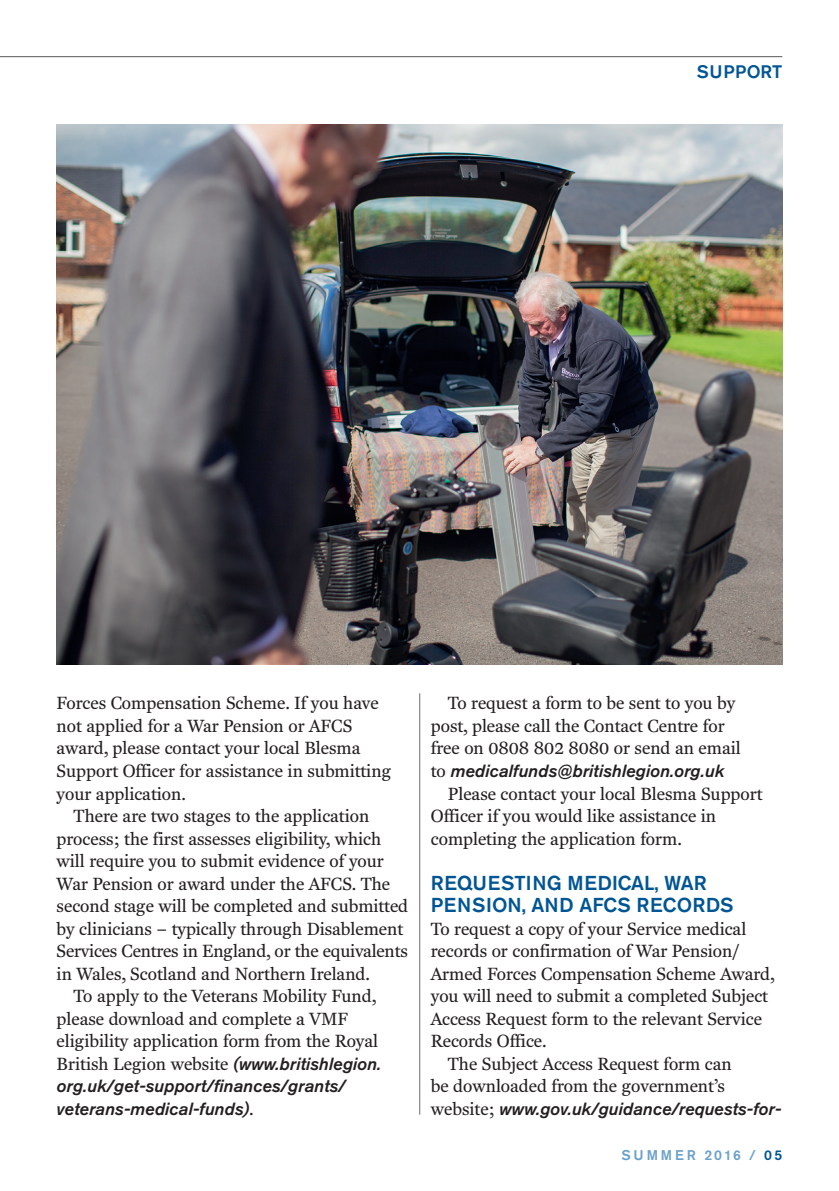
<style>
.page{position:relative;width:839px;height:1191px;background:#fff}
.page>*{position:absolute;margin:0;border:0;box-sizing:border-box;transform-origin:0 0}
.t1{font:500 20px/22.4px "Akzidenz Grotesk BQ";color:#005595}
.t2{font:18px/22.4px "Fenway";color:#231f20}
.t3{font:500 18px "Akzidenz Grotesk BQ";letter-spacing:.02em;color:#005595}
.t4{font:italic 17.6px/22.6px "Akzidenz Grotesk BQ Med";color:#231f20}
.t5{font:500 14px "Akzidenz Grotesk Std";letter-spacing:.205em;color:#69a1cd}
.s1{font-family:"Akzidenz Grotesk BQ Med";font-style:italic;font-size:17.6px}
.s2{font-family:"Fenway";font-style:normal;font-size:18px}
.s3{color:#005595}
</style>
<div class="page">
<hr style="left:0;top:56px;width:782px;height:1px;background:#57585a">
<img style="left:57px;top:124px;width:725px;height:540px">
<hr style="left:419px;top:693px;width:1px;height:421px;background:#6c6d70">
<p class="t3" style="left:697px;top:61px;width:87px">SUPPORT</p>
<p class="t2" style="left:57px;top:692px;width:324px">Forces Compensation Scheme. If you have</p>
<p class="t2" style="left:57px;top:714px;width:297px">not applied for a War Pension or AFCS</p>
<p class="t2" style="left:57px;top:737px;width:305px">award, please contact your local Blesma</p>
<p class="t2" style="left:57px;top:759px;width:336px">Support Officer for assistance in submitting</p>
<p class="t2" style="left:57px;top:782px;width:131px">your application.</p>
<p class="t2" style="left:74px;top:804px;width:297px">There are two stages to the application</p>
<p class="t2" style="left:57px;top:827px;width:326px">process; the first assesses eligibility, which</p>
<p class="t2" style="left:57px;top:849px;width:329px">will require you to submit evidence of your</p>
<p class="t2" style="left:57px;top:872px;width:335px">War Pension or award under the AFCS. The</p>
<p class="t2" style="left:57px;top:894px;width:353px">second stage will be completed and submitted</p>
<p class="t2" style="left:57px;top:917px;width:348px">by clinicians – typically through Disablement</p>
<p class="t2" style="left:57px;top:939px;width:353px">Services Centres in England, or the equivalents</p>
<p class="t2" style="left:57px;top:962px;width:315px">in Wales, Scotland and Northern Ireland.</p>
<p class="t2" style="left:74px;top:984px;width:304px">To apply to the Veterans Mobility Fund,</p>
<p class="t2" style="left:57px;top:1007px;width:293px">please download and complete a VMF</p>
<p class="t2" style="left:57px;top:1029px;width:323px">eligibility application form from the Royal</p>
<p class="t2" style="left:57px;top:1052px;width:326px">British Legion website <span class="s1">(www.britishlegion.</span></p>
<p class="t4" style="left:57px;top:1074px;width:290px">org.uk/get-support/finances/grants/ veterans-medical-funds)<span class="s2">.</span></p>
<p class="t2" style="left:431px;top:692px;width:311px;text-indent:17px">To request a form to be sent to you by post, please call the Contact Centre for free on 0808 802 8080 or send an email</p>
<p class="t4" style="left:431px;top:759px;width:295px"><span class="s2">to</span> medicalfunds@britishlegion.org.uk</p>
<p class="t2" style="left:431px;top:782px;width:333px;text-indent:17px">Please contact your local Blesma Support<br>Officer if you would like assistance in completing the application form.</p>
<p class="t1" style="left:431px;top:871px;width:304px">REQUESTING MEDICAL, WAR<br>PENSION, AND AFCS RECORDS</p>
<p class="t2" style="left:431px;top:917px;width:317px">To request a copy of your Service medical</p>
<p class="t2" style="left:431px;top:939px;width:310px">records or confirmation of War Pension/</p>
<p class="t2" style="left:431px;top:962px;width:345px">Armed Forces Compensation Scheme Award,</p>
<p class="t2" style="left:431px;top:984px;width:339px">you will need to submit a completed Subject</p>
<p class="t2" style="left:431px;top:1007px;width:333px">Access Request form to the relevant Service</p>
<p class="t2" style="left:431px;top:1029px;width:117px">Records Office.</p>
<p class="t2" style="left:448px;top:1052px;width:285px">The Subject Access Request form can</p>
<p class="t2" style="left:431px;top:1074px;width:296px">be downloaded from the government’s</p>
<p class="t4" style="left:431px;top:1097px;width:352px"><span class="s2">website;</span> www.gov.uk/guidance/requests-for-</p>
<p class="t5" style="left:621px;top:1146px;width:162px">SUMMER 2016 / <span class="s3">05</span></p>
</div>
